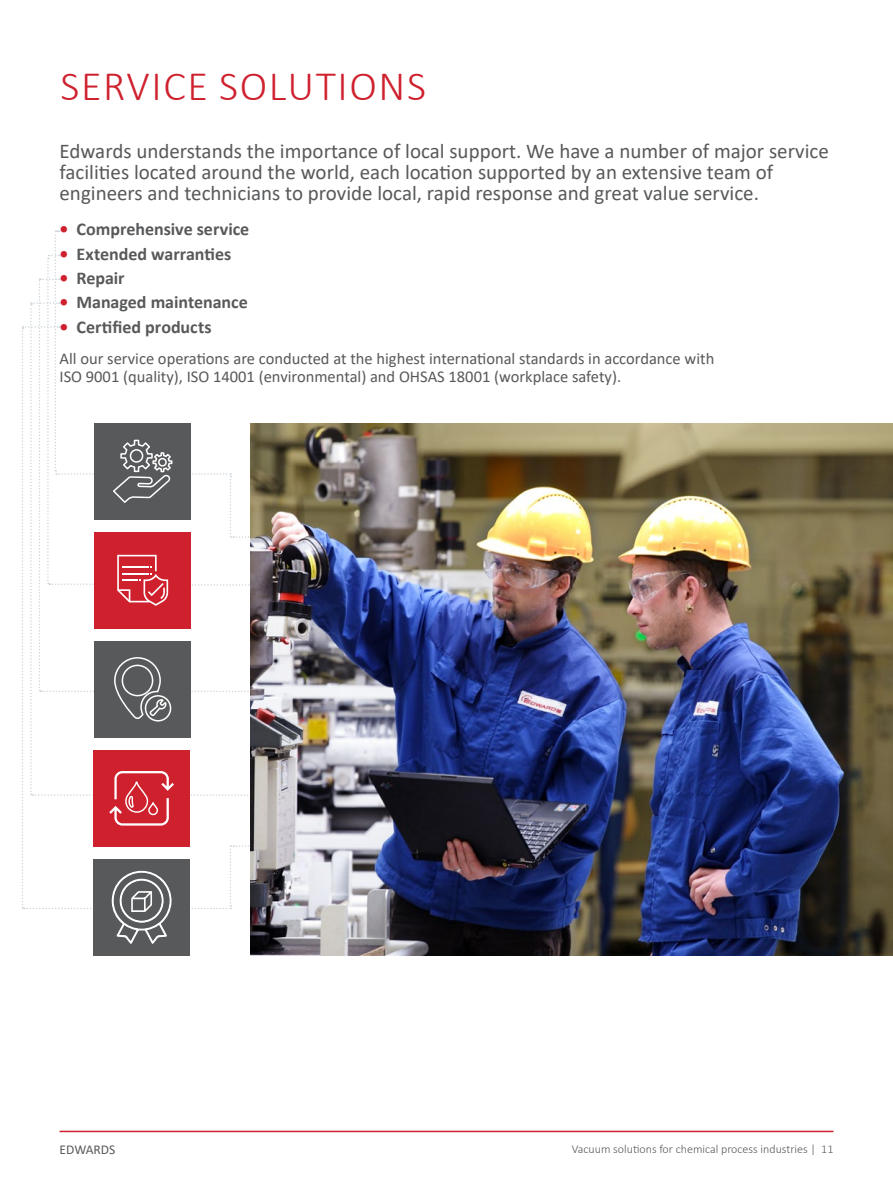
<style>
.page{position:relative;width:893px;height:1191px;background:#fff}
.page>*{position:absolute;margin:0;border:0;box-sizing:border-box;transform-origin:0 0}
.t1{font:300 42px "Calibri";letter-spacing:.04em;color:#cf202e}
.t2{font:21px/21px "Calibri";color:#58595b}
.t3{font:700 18px "Calibri";color:#58595b}
.t4{font:16.5px/18px "Calibri";color:#58595b}
.t5{font:13.5px "Calibri";color:#58595b}
.t6{font:300 12px "Calibri";color:#58595b}
.s1{color:#cf202e}
</style>
<div class="page">
<hr style="left:60px;top:1130px;width:773px;height:2px;background:#cf202e">
<svg style="left:184px;top:473px;width:67px;height:65px"></svg>
<svg style="left:192px;top:584px;width:59px;height:2px"></svg>
<svg style="left:191px;top:794px;width:60px;height:2px"></svg>
<svg style="left:191px;top:690px;width:60px;height:2px"></svg>
<svg style="left:183px;top:845px;width:68px;height:64px"></svg>
<img style="left:251px;top:423px;width:642px;height:532px">
<div style="left:95px;top:532px;width:96px;height:96px;background:#cf202e"></div>
<div style="left:95px;top:423px;width:96px;height:96px;background:#58595b"></div>
<div style="left:95px;top:641px;width:96px;height:96px;background:#58595b"></div>
<div style="left:94px;top:750px;width:96px;height:96px;background:#cf202e"></div>
<div style="left:94px;top:859px;width:96px;height:96px;background:#58595b"></div>
<svg style="left:22px;top:230px;width:152px;height:714px"></svg>
<h1 class="t1" style="left:60px;top:60px;width:367px">SERVICE SOLUTIONS</h1>
<p class="t2" style="left:60px;top:140px;width:771px">Edwards understands the importance of local support. We have a number of major service facilities located around the world, each location supported by an extensive team of engineers and technicians to provide local, rapid response and great value service.</p>
<p class="t3" style="left:60px;top:216px;width:191px"><span class="s1">•</span> Comprehensive service</p>
<p class="t3" style="left:60px;top:241px;width:173px"><span class="s1">•</span> Extended warranties</p>
<p class="t3" style="left:60px;top:265px;width:67px"><span class="s1">•</span> Repair</p>
<p class="t3" style="left:60px;top:290px;width:190px"><span class="s1">•</span> Managed maintenance</p>
<p class="t3" style="left:60px;top:314px;width:154px"><span class="s1">•</span> Certified products</p>
<p class="t4" style="left:60px;top:349px;width:656px">All our service operations are conducted at the highest international standards in accordance with<br>ISO 9001 (quality), ISO 14001 (environmental) and OHSAS 18001 (workplace safety).</p>
<p class="t5" style="left:60px;top:1140px;width:57px">EDWARDS</p>
<p class="t6" style="left:572px;top:1141px;width:263px">Vacuum solutions for chemical process industries | 11</p>
</div>
